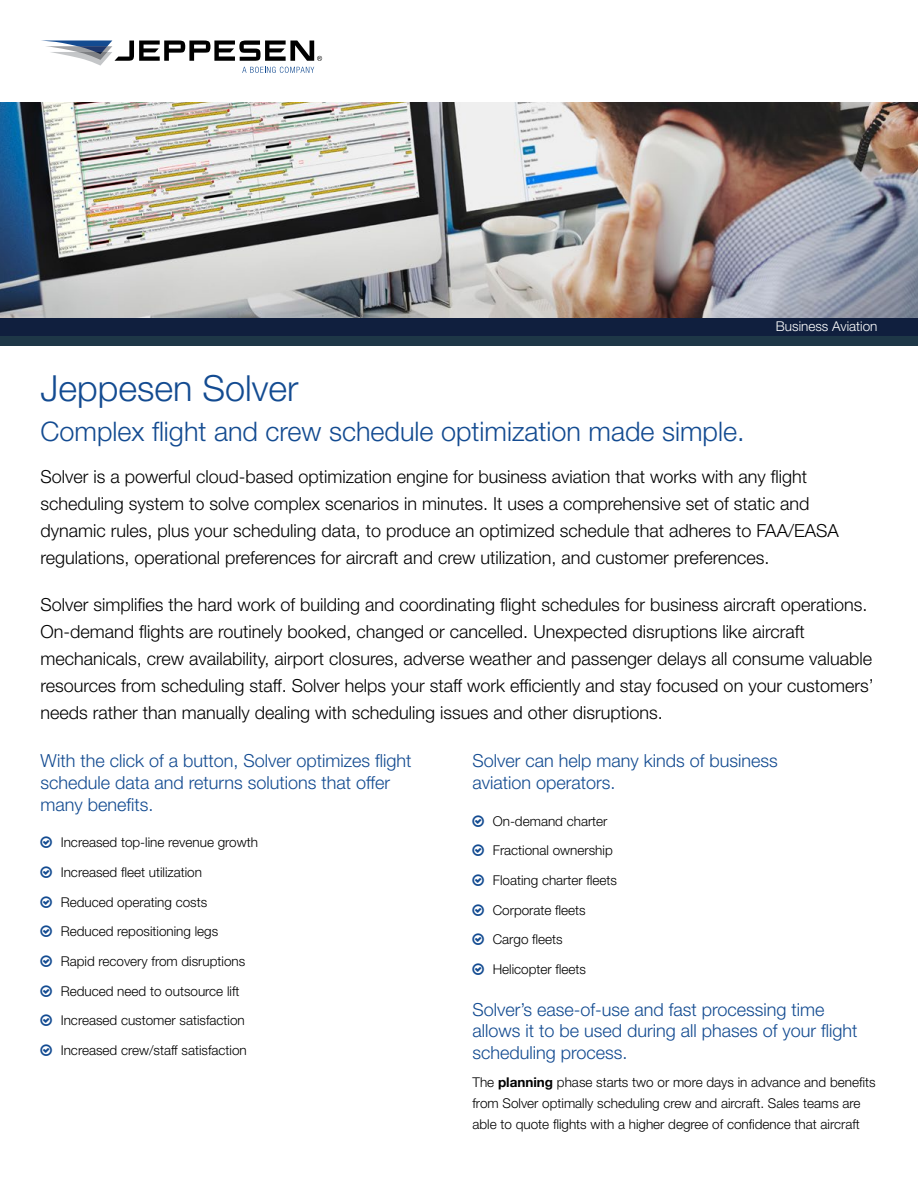
<style>
.page{position:relative;width:918px;height:1188px;background:#fff}
.page>*{position:absolute;margin:0;border:0;box-sizing:border-box;transform-origin:0 0}
.t1{font:300 36px "Helvetica Neue LT Std";color:#134b91}
.t2{font:300 27px "Helvetica Neue LT Std";color:#134b91}
.t3{font:300 18px/27px "Helvetica Neue LT Std";color:#000}
.t4{font:300 18px/21.6px "Helvetica Neue LT Std";color:#134b91}
.t5{font:300 13.5px/29.7px "Helvetica Neue LT Std";color:#000}
.t6{font:300 13.5px "Helvetica Neue LT Std";color:#fff}
.s1{font-weight:700}
</style>
<div class="page">
<div style="left:0;top:325px;width:918px;height:21px;background:#1e3747"></div>
<div style="left:0;top:315px;width:918px;height:20px;background:#101f3e"></div>
<img style="left:0;top:102px;width:918px;height:216px">
<svg style="left:41px;top:40px;width:281px;height:33px"></svg>
<p class="t6" style="left:776px;top:318px;width:103px">Business Aviation</p>
<h1 class="t1" style="left:40px;top:367px;width:260px">Jeppesen Solver</h1>
<h2 class="t2" style="left:40px;top:414px;width:706px">Complex flight and crew schedule optimization made simple.</h2>
<p class="t3" style="left:40px;top:462px;width:800px">Solver is a powerful cloud-based optimization engine for business aviation that works with any flight scheduling system to solve complex scenarios in minutes. It uses a comprehensive set of static and dynamic rules, plus your scheduling data, to produce an optimized schedule that adheres to FAA/EASA regulations, operational preferences for aircraft and crew utilization, and customer preferences.</p>
<p class="t3" style="left:40px;top:591px;width:835px">Solver simplifies the hard work of building and coordinating flight schedules for business aircraft operations.<br>On-demand flights are routinely booked, changed or cancelled. Unexpected disruptions like aircraft mechanicals, crew availability, airport closures, adverse weather and passenger delays all consume valuable resources from scheduling staff. Solver helps your staff work efficiently and stay focused on your customers’ needs rather than manually dealing with scheduling issues and other disruptions.</p>
<p class="t4" style="left:40px;top:750px;width:373px">With the click of a button, Solver optimizes flight schedule data and returns solutions that offer many benefits.</p>
<p class="t5" style="left:61px;top:827px;width:199px">Increased top-line revenue growth</p>
<p class="t5" style="left:61px;top:857px;width:143px">Increased fleet utilization</p>
<p class="t5" style="left:61px;top:887px;width:159px">Reduced operating costs<br>Reduced repositioning legs</p>
<p class="t5" style="left:61px;top:946px;width:188px">Rapid recovery from disruptions Reduced need to outsource lift Increased customer satisfaction Increased crew/staff satisfaction</p>
<p class="t4" style="left:472px;top:750px;width:307px">Solver can help many kinds of business aviation operators.</p>
<p class="t5" style="left:493px;top:806px;width:116px">On-demand charter</p>
<p class="t5" style="left:493px;top:835px;width:122px">Fractional ownership</p>
<p class="t5" style="left:493px;top:865px;width:126px">Floating charter fleets<br>Corporate fleets</p>
<p class="t5" style="left:493px;top:924px;width:95px">Cargo fleets<br>Helicopter fleets</p>
<p class="t4" style="left:472px;top:998px;width:387px">Solver’s ease-of-use and fast processing time allows it to be used during all phases of your flight scheduling process.</p>
<p class="t5" style="left:472px;top:1071px;width:405px;line-height:21px">The <span class="s1">planning</span> phase starts two or more days in advance and benefits from Solver optimally scheduling crew and aircraft. Sales teams are able to quote flights with a higher degree of confidence that aircraft</p>
</div>
